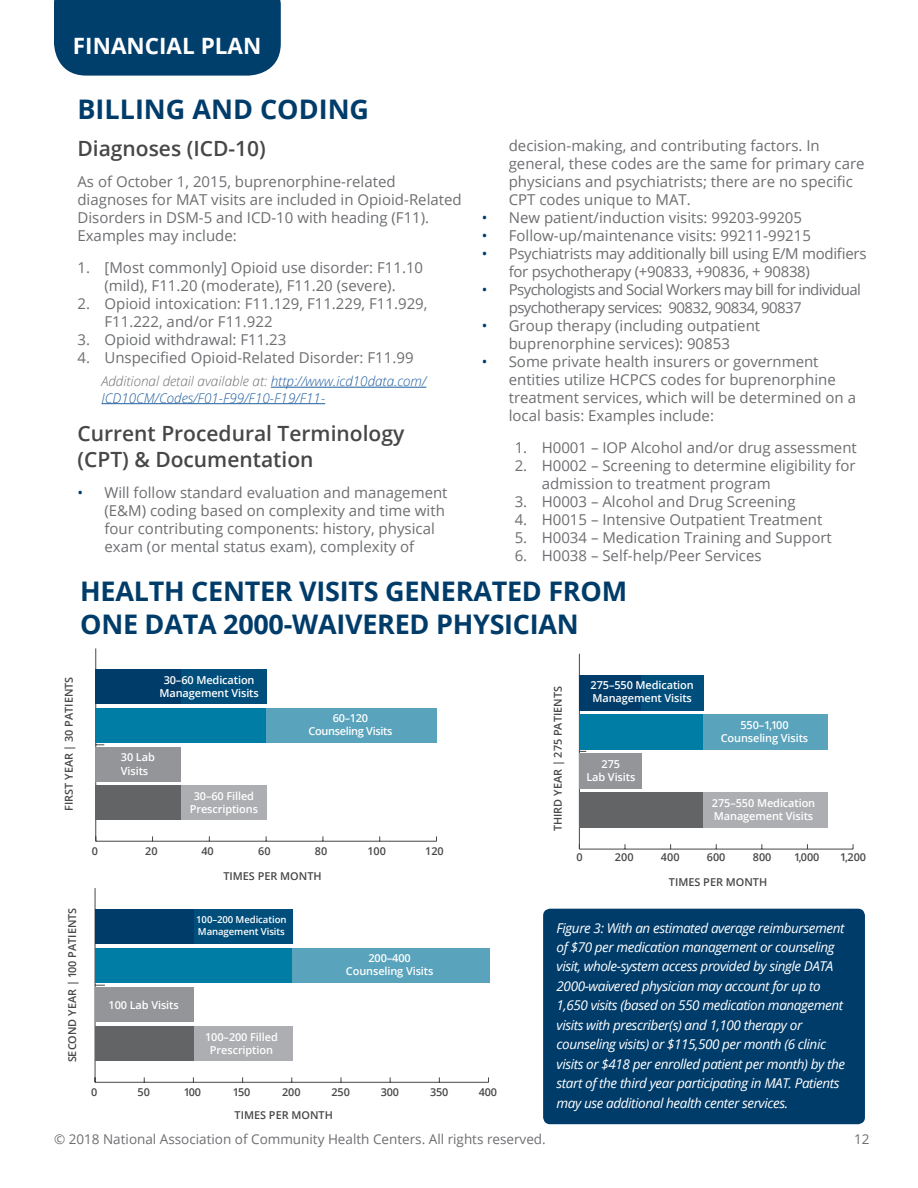
<style>
.page{position:relative;width:918px;height:1188px;background:#fff}
.page>*{position:absolute;margin:0;border:0;box-sizing:border-box;transform-origin:0 0}
.t1{font:700 27px/32.4px "Open Sans";letter-spacing:-.01em;color:#003c6a}
.t2{font:700 22.5px "Open Sans";color:#fff}
.t3{font:600 21px/25.2px "Open Sans";color:#474749}
.t4{font:15px/18px "Open Sans";color:#6d6e71}
.t5{font:15px/18px "Open Sans";letter-spacing:-.04em;color:#6d6e71}
.t6{font:15px/18px "Open Sans";letter-spacing:-.02em;color:#6d6e71}
.t7{font:italic 13.5px/19.5px "Open Sans";letter-spacing:-.03em;color:#fff}
.t8{font:italic 300 13.5px/16.5px "Open Sans";color:#215e9e}
.t9{font:13.5px "Open Sans";color:#6d6e71}
.t10{font:600 10.95px/13.2px "Open Sans";letter-spacing:-.01em;color:#fff;text-align:center}
.t11{font:600 10.95px/13.2px "Open Sans";letter-spacing:-.03em;color:#fff;text-align:center}
.t12{font:600 10.8px "Open Sans";color:#474749}
.t13{font:600 9.6px/11.6px "Open Sans";letter-spacing:-.01em;color:#fff}
.s1{color:#6d6e71}
.s2{color:#003c6a}
</style>
<div class="page">
<div style="left:54px;top:0;width:227px;height:76px;background:#003e6c"></div>
<hr style="left:271px;top:387px;width:155px;height:1px;background:#215e9e">
<hr style="left:101px;top:403px;width:224px;height:1px;background:#215e9e">
<hr style="left:96px;top:841px;width:341px;height:1px;background:#474749">
<hr style="left:95px;top:648px;width:1px;height:193px;background:#474749">
<div style="left:96px;top:785px;width:85px;height:35px;background:#636466"></div>
<div style="left:96px;top:747px;width:85px;height:34px;background:#939598"></div>
<div style="left:96px;top:708px;width:170px;height:35px;background:#007da5"></div>
<div style="left:96px;top:670px;width:85px;height:34px;background:#003c6a"></div>
<div style="left:181px;top:670px;width:85px;height:34px;background:#004e7b"></div>
<div style="left:266px;top:708px;width:171px;height:35px;background:#59a3bc"></div>
<div style="left:181px;top:785px;width:85px;height:35px;background:#acaeb1"></div>
<hr style="left:95px;top:1082px;width:394px;height:1px;background:#474749">
<hr style="left:95px;top:888px;width:1px;height:194px;background:#474749">
<div style="left:95px;top:1026px;width:99px;height:35px;background:#636466"></div>
<div style="left:95px;top:987px;width:98px;height:35px;background:#939598"></div>
<div style="left:95px;top:948px;width:198px;height:35px;background:#007da5"></div>
<div style="left:95px;top:909px;width:99px;height:35px;background:#003c6a"></div>
<div style="left:194px;top:909px;width:99px;height:35px;background:#004e7b"></div>
<div style="left:292px;top:948px;width:197px;height:35px;background:#59a3bc"></div>
<div style="left:194px;top:1026px;width:99px;height:35px;background:#acaeb1"></div>
<hr style="left:579px;top:849px;width:274px;height:1px;background:#474749">
<hr style="left:579px;top:654px;width:1px;height:195px;background:#474749">
<div style="left:579px;top:793px;width:124px;height:35px;background:#636466"></div>
<div style="left:579px;top:753px;width:63px;height:36px;background:#939598"></div>
<div style="left:579px;top:714px;width:124px;height:35px;background:#007da5"></div>
<div style="left:579px;top:675px;width:62px;height:35px;background:#003c6a"></div>
<div style="left:641px;top:675px;width:62px;height:35px;background:#004e7b"></div>
<div style="left:703px;top:714px;width:125px;height:35px;background:#59a3bc"></div>
<div style="left:703px;top:793px;width:125px;height:35px;background:#acaeb1"></div>
<div style="left:543px;top:909px;width:322px;height:215px;background:#003c6a;border-radius:7px"></div>
<h2 class="t2" style="left:73px;top:30px;width:190px">FINANCIAL PLAN</h2>
<h1 class="t1" style="left:77px;top:92px;width:293px">BILLING AND CODING</h1>
<h3 class="t3" style="left:77px;top:135px;width:190px">Diagnoses (ICD-10)</h3>
<p class="t4" style="left:77px;top:173px;width:386px">As of October 1, 2015, buprenorphine-related diagnoses for MAT visits are included in Opioid-Related Disorders in DSM-5 and ICD-10 with heading (F11).<br>Examples may include:</p>
<p class="t4" style="left:77px;top:258px;width:347px;text-align:center">1. [Most commonly] Opioid use disorder: F11.10 (mild), F11.20 (moderate), F11.20 (severe).</p>
<p class="t4" style="left:104px;top:294px;width:325px;text-indent:-27px">2. Opioid intoxication: F11.129, F11.229, F11.929,<br>F11.222, and/or F11.922</p>
<p class="t4" style="left:77px;top:330px;width:210px">3. Opioid withdrawal: F11.23</p>
<p class="t4" style="left:77px;top:348px;width:338px">4. Unspecified Opioid-Related Disorder: F11.99</p>
<p class="t8" style="left:101px;top:373px;width:326px"><span class="s1">Additional detail available at:</span> http://www.icd10data.com/<br>ICD10CM/Codes/F01-F99/F10-F19/F11-</p>
<h3 class="t3" style="left:77px;top:421px;width:328px">Current Procedural Terminology (CPT) &amp; Documentation</h3>
<p class="t4" style="left:104px;top:483px;width:345px;text-indent:-27px"><span class="s2">•</span> Will follow standard evaluation and management (E&amp;M) coding based on complexity and time with four contributing components: history, physical exam (or mental status exam), complexity of</p>
<p class="t4" style="left:509px;top:137px;width:357px">decision-making, and contributing factors. In general, these codes are the same for primary care physicians and psychiatrists; there are no specific CPT codes unique to MAT.</p>
<p class="t4" style="left:482px;top:209px;width:322px"><span class="s2">•</span> New patient/induction visits: 99203-99205</p>
<p class="t4" style="left:482px;top:227px;width:331px"><span class="s2">•</span> Follow-up/maintenance visits: 99211-99215</p>
<p class="t6" style="left:509px;top:245px;width:359px;text-indent:-27px"><span class="s2">•</span> Psychiatrists may additionally bill using E/M modifiers for psychotherapy (+90833, +90836, + 90838)</p>
<p class="t5" style="left:509px;top:281px;width:354px;text-indent:-27px"><span class="s2">•</span> Psychologists and Social Workers may bill for individual psychotherapy services: 90832, 90834, 90837</p>
<p class="t4" style="left:482px;top:317px;width:280px;text-align:center"><span class="s2">•</span> Group therapy (including outpatient buprenorphine services): 90853</p>
<p class="t4" style="left:509px;top:353px;width:349px;text-indent:-27px"><span class="s2">•</span> Some private health insurers or government entities utilize HCPCS codes for buprenorphine treatment services, which will be determined on a local basis: Examples include:</p>
<p class="t4" style="left:515px;top:438px;width:344px">1. H0001 – IOP Alcohol and/or drug assessment</p>
<p class="t4" style="left:542px;top:456px;width:315px;text-indent:-27px">2. H0002 – Screening to determine eligibility for admission to treatment program</p>
<p class="t4" style="left:515px;top:492px;width:282px">3. H0003 – Alcohol and Drug Screening</p>
<p class="t4" style="left:515px;top:510px;width:309px">4. H0015 – Intensive Outpatient Treatment</p>
<p class="t4" style="left:515px;top:528px;width:319px">5. H0034 – Medication Training and Support</p>
<p class="t4" style="left:515px;top:546px;width:248px">6. H0038 – Self-help/Peer Services</p>
<h1 class="t1" style="left:80px;top:574px;width:549px">HEALTH CENTER VISITS GENERATED FROM<br>ONE DATA 2000-WAIVERED PHYSICIAN</h1>
<p class="t12" style="left:62px;top:811px;width:136px;rotate:-90deg">FIRST YEAR | 30 PATIENTS</p>
<p class="t12" style="left:65px;top:1062px;width:156px;rotate:-90deg">SECOND YEAR | 100 PATIENTS</p>
<p class="t10" style="left:159px;top:673px;width:101px">30–60 Medication<br>Management Visits</p>
<p class="t10" style="left:121px;top:751px;width:35px;text-align:left">30 Lab<br>Visits</p>
<p class="t10" style="left:190px;top:789px;width:70px">30–60 Filled<br>Prescriptions</p>
<p class="t11" style="left:309px;top:711px;width:85px">60–120<br>Counseling Visits</p>
<p class="t12" style="left:92px;top:843px;width:8px">0</p>
<p class="t12" style="left:145px;top:843px;width:14px">20</p>
<p class="t12" style="left:201px;top:843px;width:14px">40</p>
<p class="t12" style="left:258px;top:843px;width:14px">60</p>
<p class="t12" style="left:315px;top:843px;width:14px">80</p>
<p class="t12" style="left:367px;top:843px;width:20px">100</p>
<p class="t12" style="left:425px;top:843px;width:20px">120</p>
<p class="t12" style="left:223px;top:868px;width:100px">TIMES PER MONTH</p>
<p class="t13" style="left:196px;top:914px;width:92px">100–200 Medication<br>Management Visits</p>
<p class="t10" style="left:109px;top:998px;width:72px">100 Lab Visits</p>
<p class="t10" style="left:205px;top:1030px;width:74px">100–200 Filled<br>Prescription</p>
<p class="t10" style="left:346px;top:951px;width:89px">200–400<br>Counseling Visits</p>
<p class="t12" style="left:91px;top:1084px;width:8px">0</p>
<p class="t12" style="left:138px;top:1084px;width:14px">50</p>
<p class="t12" style="left:184px;top:1084px;width:19px">100</p>
<p class="t12" style="left:233px;top:1084px;width:19px">150</p>
<p class="t12" style="left:282px;top:1084px;width:20px">200</p>
<p class="t12" style="left:332px;top:1084px;width:20px">250</p>
<p class="t12" style="left:381px;top:1084px;width:20px">300</p>
<p class="t12" style="left:430px;top:1084px;width:20px">350</p>
<p class="t12" style="left:479px;top:1084px;width:20px">400</p>
<p class="t12" style="left:235px;top:1108px;width:100px">TIMES PER MONTH</p>
<p class="t12" style="left:551px;top:831px;width:146px;rotate:-90deg">THIRD YEAR | 275 PATIENTS</p>
<p class="t10" style="left:591px;top:678px;width:105px;text-align:left">275–550 Medication<br>Management Visits</p>
<p class="t10" style="left:586px;top:757px;width:50px">275<br>Lab Visits</p>
<p class="t10" style="left:721px;top:718px;width:89px">550–1,100<br>Counseling Visits</p>
<p class="t10" style="left:712px;top:796px;width:105px;text-align:left">275–550 Medication<br>Management Visits</p>
<p class="t12" style="left:577px;top:850px;width:8px">0</p>
<p class="t12" style="left:615px;top:850px;width:20px">200</p>
<p class="t12" style="left:661px;top:850px;width:20px">400</p>
<p class="t12" style="left:707px;top:850px;width:20px">600</p>
<p class="t12" style="left:753px;top:850px;width:20px">800</p>
<p class="t12" style="left:794px;top:850px;width:27px">1,000</p>
<p class="t12" style="left:840px;top:850px;width:27px">1,200</p>
<p class="t12" style="left:669px;top:874px;width:100px">TIMES PER MONTH</p>
<p class="t7" style="left:557px;top:917px;width:290px">Figure 3: With an estimated average reimbursement of $70 per medication management or counseling visit, whole-system access provided by single DATA 2000-waivered physician may account for up to 1,650 visits (based on 550 medication management visits with prescriber(s) and 1,100 therapy or counseling visits) or $115,500 per month (6 clinic visits or $418 per enrolled patient per month) by the start of the third year participating in MAT. Patients may use additional health center services.</p>
<p class="t9" style="left:54px;top:1130px;width:493px">© 2018 National Association of Community Health Centers. All rights reserved.</p>
<p class="t9" style="left:854px;top:1130px;width:17px">12</p>
</div>
